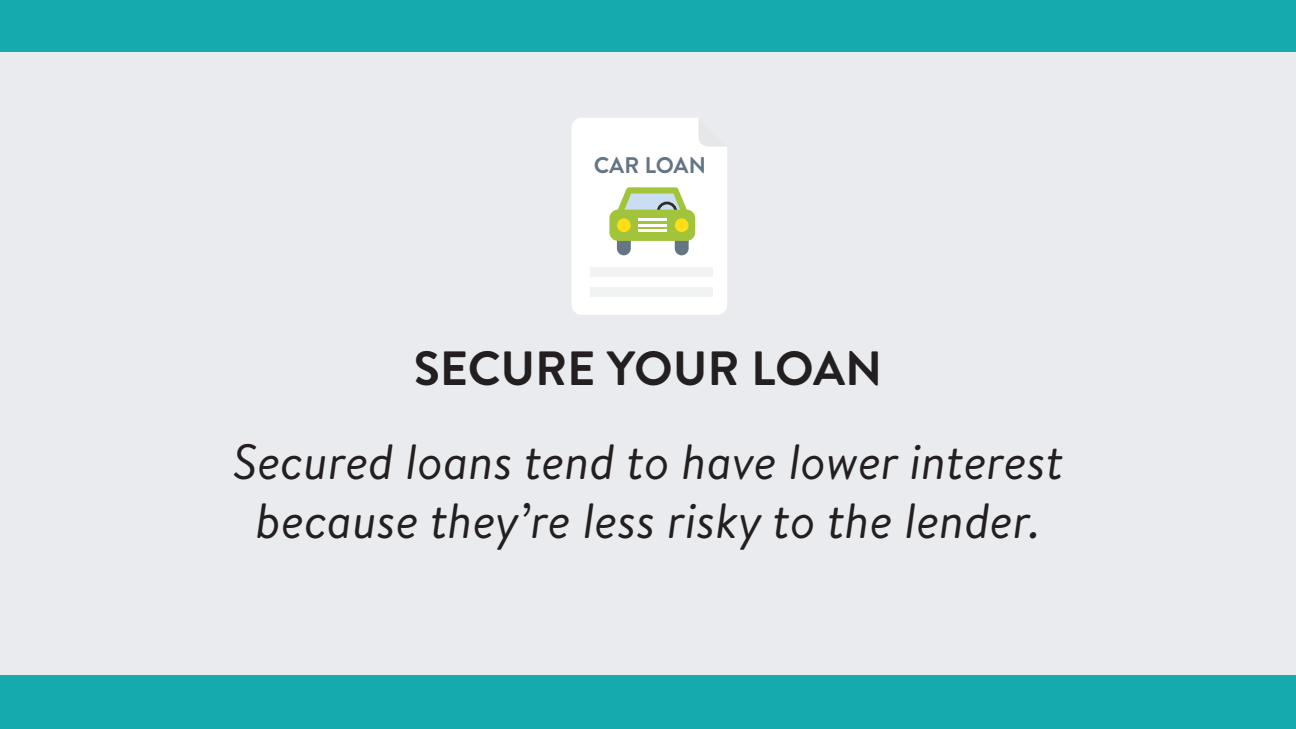
<style>
.page{position:relative;width:1296px;height:729px;background:#eaebee}
.page>*{position:absolute;margin:0;border:0;box-sizing:border-box;transform-origin:0 0}
.t1{font:italic 49.5px/58.5px "Brandon Text";color:#231f20;text-align:center}
.t2{font:700 48px "Brandon Text";letter-spacing:.005em;color:#231f20}
.t3{font:700 22.65px "Brandon Text";color:#647584}
</style>
<div class="page">
<div style="left:0;top:0;width:1296px;height:51px;background:#15abae"></div>
<div style="left:0;top:675px;width:1296px;height:54px;background:#15abae"></div>
<svg style="left:572px;top:118px;width:155px;height:197px"></svg>
<hr style="left:638px;top:219px;width:29px;height:2px;background:#fff">
<hr style="left:638px;top:224px;width:29px;height:2px;background:#fff">
<hr style="left:638px;top:229px;width:29px;height:2px;background:#fff">
<div style="left:590px;top:287px;width:123px;height:9px;background:#f1f2f2"></div>
<div style="left:590px;top:267px;width:123px;height:9px;background:#f1f2f2"></div>
<p class="t3" style="left:594px;top:149px;width:114px">CAR LOAN</p>
<p class="t2" style="left:414px;top:335px;width:470px">SECURE YOUR LOAN</p>
<p class="t1" style="left:233px;top:431px;width:832px">Secured loans tend to have lower interest because they’re less risky to the lender.</p>
</div>
